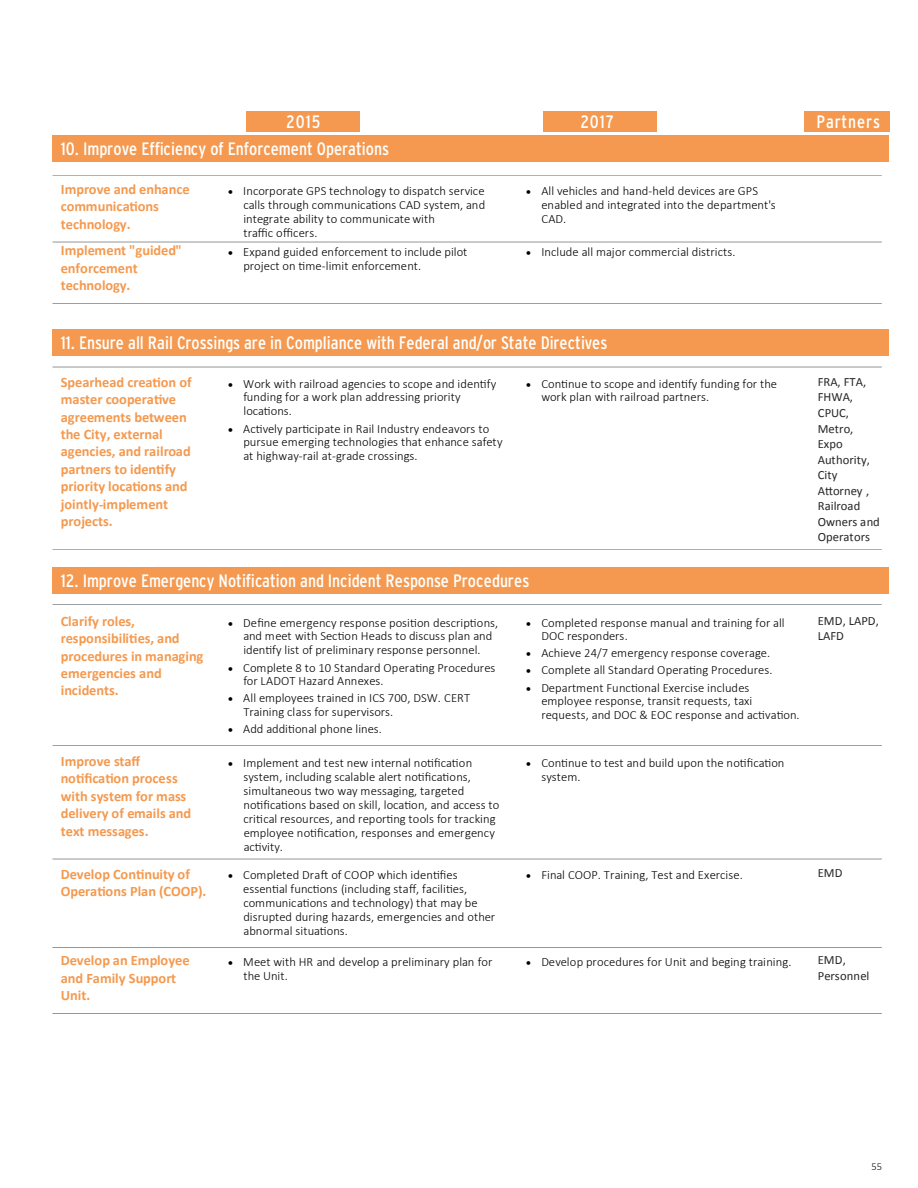
<style>
.page{position:relative;width:918px;height:1188px;background:#fff}
.page>*{position:absolute;margin:0;border:0;box-sizing:border-box;transform-origin:0 0}
.t1{font:condensed 18px "Interstate";color:#fff}
.t2{font:condensed 18px "Interstate";letter-spacing:.05em;color:#fff}
.t3{font:700 14.4px/17.4px "Calibri";letter-spacing:-.005em;color:#f4994f}
.t4{font:300 12.6px/14px "Calibri";letter-spacing:.005em;color:#010101}
.t5{font:12.6px/15.6px "Calibri";color:#272626}
.t6{font:300 10.5px "Calibri";color:#000}
</style>
<div class="page">
<div style="left:52px;top:135px;width:838px;height:27px;background:#f4994f"></div>
<div style="left:52px;top:329px;width:838px;height:27px;background:#f4994f"></div>
<div style="left:52px;top:567px;width:838px;height:27px;background:#f4994f"></div>
<div style="left:246px;top:112px;width:114px;height:20px;background:#f4994f"></div>
<div style="left:543px;top:112px;width:113px;height:20px;background:#f4994f"></div>
<div style="left:804px;top:112px;width:86px;height:20px;background:#f4994f"></div>
<hr style="left:52px;top:176px;width:830px;height:1px;background:#939598">
<hr style="left:52px;top:242px;width:830px;height:1px;background:#939598">
<hr style="left:52px;top:303px;width:830px;height:1px;background:#939598">
<hr style="left:52px;top:367px;width:830px;height:1px;background:#939598">
<hr style="left:52px;top:549px;width:830px;height:1px;background:#939598">
<hr style="left:52px;top:604px;width:830px;height:1px;background:#939598">
<hr style="left:52px;top:745px;width:830px;height:1px;background:#939598">
<hr style="left:52px;top:859px;width:830px;height:1px;background:#939598">
<hr style="left:52px;top:947px;width:830px;height:1px;background:#939598">
<hr style="left:52px;top:1013px;width:830px;height:1px;background:#939598">
<h1 class="t1" style="left:286px;top:111px;width:36px">2015</h1>
<h1 class="t1" style="left:581px;top:111px;width:35px">2017</h1>
<h1 class="t2" style="left:817px;top:111px;width:65px">Partners</h1>
<h1 class="t1" style="left:61px;top:137px;width:330px">10. Improve Efficiency of Enforcement Operations</h1>
<p class="t3" style="left:61px;top:181px;width:130px">Improve and enhance communications technology.</p>
<p class="t4" style="left:243px;top:184px;width:244px;text-indent:-15px">• Incorporate GPS technology to dispatch service calls through communications CAD system, and integrate ability to communicatewith<br>traffic officers.</p>
<p class="t4" style="left:541px;top:184px;width:236px;text-indent:-15px">• All vehicles and hand-held devices are GPS enabled and integrated into the department's<br>CAD.</p>
<p class="t3" style="left:61px;top:242px;width:123px">Implement "guided" enforcement technology.</p>
<p class="t4" style="left:243px;top:245px;width:226px;text-indent:-15px">• Expand guided enforcement to include pilot project on time-limit enforcement.</p>
<p class="t4" style="left:526px;top:245px;width:211px">• Include all major commercial districts.</p>
<h1 class="t1" style="left:61px;top:331px;width:548px">11. Ensure all Rail Crossings are in Compliance with Federal and/or State Directives</h1>
<p class="t3" style="left:61px;top:373px;width:132px">Spearhead creation of master cooperative agreements between the City, external agencies, and railroad partners to identify priority locations and jointly-implement projects.</p>
<p class="t4" style="left:243px;top:376px;width:254px;text-indent:-15px">• Work with railroad agencies to scope and identify funding for a work plan addressing priority locations.</p>
<p class="t4" style="left:541px;top:377px;width:237px;text-indent:-15px">• Continue to scope and identify funding for the work plan with railroad partners.</p>
<p class="t5" style="left:818px;top:374px;width:64px">FRA, FTA,<br>FHWA,<br>CPUC,<br>Metro,<br>Expo<br>Authority,<br>City<br>Attorney ,<br>Railroad<br>Owners and<br>Operators</p>
<h1 class="t1" style="left:61px;top:570px;width:470px">12. Improve Emergency Notification and Incident Response Procedures</h1>
<p class="t3" style="left:61px;top:612px;width:144px">Clarify roles, responsibilities, and procedures in managing emergencies and incidents.</p>
<p class="t4" style="left:243px;top:615px;width:256px;text-indent:-15px">• Define emergency response position descriptions, and meet with Section Heads to discuss plan and identify list of preliminary response personnel.</p>
<p class="t4" style="left:243px;top:421px;width:261px;text-indent:-15px">• Actively participate in Rail Industry endeavors to pursue emerging technologies that enhance safety at highway-rail at-grade crossings.</p>
<p class="t5" style="left:818px;top:613px;width:63px">EMD, LAPD,<br>LAFD</p>
<p class="t4" style="left:542px;top:615px;width:245px;text-indent:-15px">• Completed response manual and training for all<br>DOC responders.</p>
<p class="t4" style="left:526px;top:646px;width:245px">• Achieve 24/7 emergency response coverage.</p>
<p class="t4" style="left:526px;top:663px;width:248px">• Complete all Standard Operating Procedures.</p>
<p class="t4" style="left:541px;top:680px;width:260px;text-indent:-15px">• Department Functional Exercise includes employee response, transit requests, taxi requests, and DOC &amp; EOC response and activation.</p>
<p class="t4" style="left:243px;top:660px;width:254px;text-indent:-15px">• Complete 8 to 10 Standard Operating Procedures for LADOT Hazard Annexes.</p>
<p class="t4" style="left:243px;top:691px;width:228px;text-indent:-15px">• All employees trained in ICS 700, DSW. CERT<br>Training class for supervisors.</p>
<p class="t4" style="left:228px;top:722px;width:155px">• Add additional phone lines.</p>
<p class="t3" style="left:61px;top:753px;width:132px">Improve staff notification process with system for mass delivery of emails and text messages.</p>
<p class="t4" style="left:243px;top:756px;width:258px;text-indent:-15px">• Implement and test new internal notification system, including scalable alert notifications, simultaneous two way messaging, targeted notifications based on skill, location, and access to critical resources, and reporting tools for tracking employee notification, responses and emergency activity.</p>
<p class="t4" style="left:541px;top:756px;width:245px;text-indent:-15px">• Continue to test and build upon the notification system.</p>
<p class="t3" style="left:61px;top:865px;width:147px">Develop Continuity of<br>Operations Plan (COOP).</p>
<p class="t4" style="left:243px;top:868px;width:253px;text-indent:-15px">• Completed Draft of COOP which identifies essential functions (including staff, facilities, communications and technology) that may be disrupted during hazards, emergencies and other abnormal situations.</p>
<p class="t4" style="left:526px;top:868px;width:218px">• Final COOP. Training, Test and Exercise.</p>
<p class="t5" style="left:818px;top:865px;width:26px">EMD</p>
<p class="t3" style="left:61px;top:952px;width:130px">Develop an Employee and Family Support<br>Unit.</p>
<p class="t4" style="left:243px;top:955px;width:251px;text-indent:-15px">• Meet with HR and develop a preliminary plan for the Unit.</p>
<p class="t4" style="left:526px;top:955px;width:267px">• Develop procedures for Unit and beging training.</p>
<p class="t5" style="left:818px;top:952px;width:53px">EMD,<br>Personnel</p>
<p class="t6" style="left:872px;top:1160px;width:12px">55</p>
</div>
